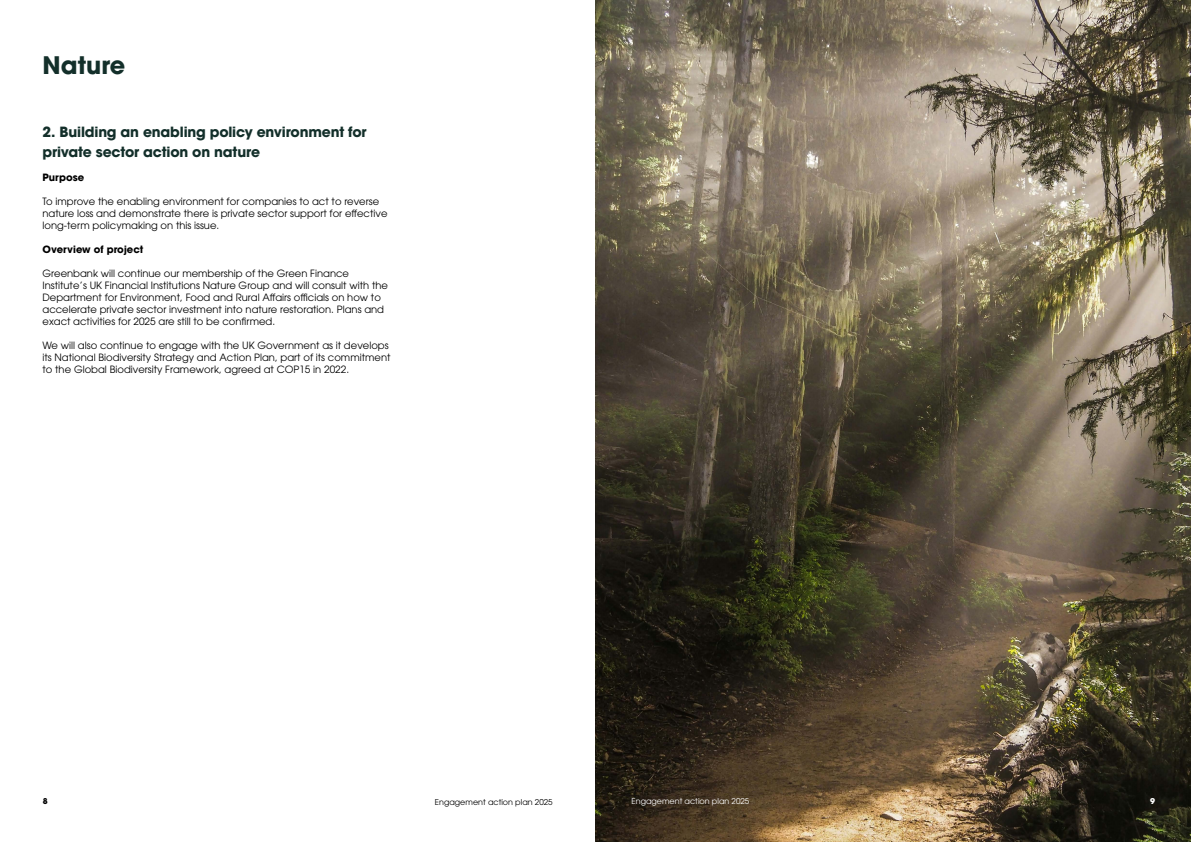
<style>
.page{position:relative;width:1191px;height:842px;background:#fff}
.page>*{position:absolute;margin:0;border:0;box-sizing:border-box;transform-origin:0 0}
.t1{font:700 24px "ITC Avant Garde Pro";color:#132f2a}
.t2{font:700 14px/20px "ITC Avant Garde Pro";letter-spacing:-.015em;color:#132f2a}
.t3{font:10px/12px "ITC Avant Garde Pro";color:#000}
.t4{font:700 10px "ITC Avant Garde Pro";color:#000}
.t5{font:8px "ITC Avant Garde Pro";color:#000}
.t6{font:8px "ITC Avant Garde Pro";color:#fff}
.t7{font:700 8px "ITC Avant Garde Pro";color:#000}
.t8{font:700 8px "ITC Avant Garde Pro";color:#fff}
</style>
<div class="page">
<img style="left:595px;top:0;width:596px;height:842px">
<h1 class="t1" style="left:43px;top:49px;width:84px">Nature</h1>
<h2 class="t2" style="left:43px;top:121px;width:325px">2. Building an enabling policy environment for private sector action on nature</h2>
<p class="t4" style="left:43px;top:170px;width:43px">Purpose</p>
<p class="t3" style="left:43px;top:195px;width:346px">To improve the enabling environment for companies to act to reverse nature loss and demonstrate there is private sector support for effective long-term policymaking on this issue.</p>
<p class="t4" style="left:43px;top:242px;width:102px">Overview of project</p>
<p class="t3" style="left:43px;top:267px;width:347px">Greenbank will continue our membership of the Green Finance Institute’s UK Financial Institutions Nature Group and will consult with the Department for Environment, Food and Rural Affairs officials on how to accelerate private sector investment into nature restoration. Plans and exact activities for 2025 are still to be confirmed.</p>
<p class="t3" style="left:43px;top:339px;width:349px">We will also continue to engage with the UK Government as it develops its National Biodiversity Strategy and Action Plan, part of its commitment to the Global Biodiversity Framework, agreed at COP15 in 2022.</p>
<p class="t7" style="left:43px;top:796px;width:6px">8</p>
<p class="t5" style="left:435px;top:797px;width:119px">Engagement action plan 2025</p>
<p class="t6" style="left:631px;top:796px;width:119px">Engagement action plan 2025</p>
<p class="t8" style="left:1150px;top:796px;width:6px">9</p>
</div>
